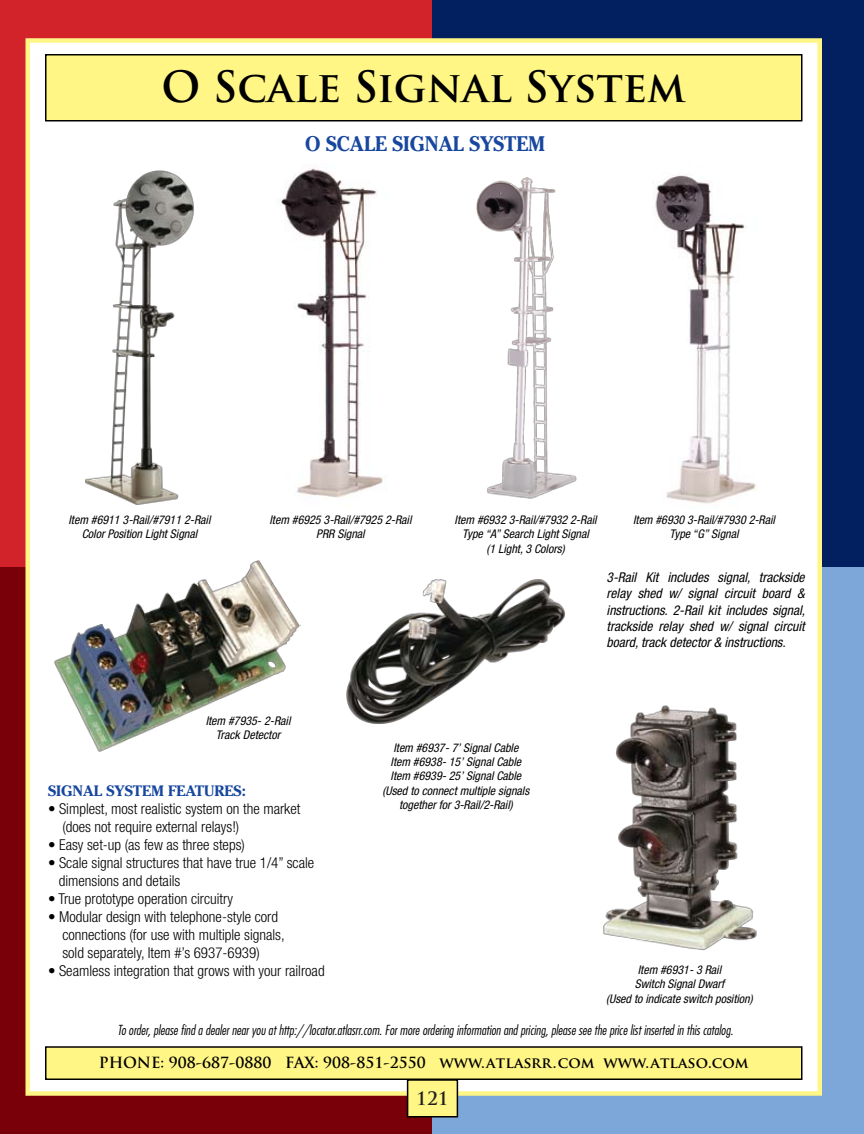
<style>
.page{position:relative;width:864px;height:1134px;background:#fff}
.page>*{position:absolute;margin:0;border:0;box-sizing:border-box;transform-origin:0 0}
.t1{font:700 42px "Trajan Pro";color:#000}
.t2{font:700 21px "Cheltenham";color:#17479e;scale:.94 1}
.t3{font:700 18px "Trajan Pro";color:#221f1f}
.t4{font:300 condensed 15px/18px "Helvetica Neue";color:#000}
.t5{font:700 15px "Trajan Pro";color:#000}
.t6{font:700 15px "Cheltenham";color:#17479e}
.t7{font:italic condensed 13.5px/16.2px "Helvetica Neue";color:#000;text-align:justify}
.t8{font:italic 300 condensed 13.5px "Futura";color:#000}
.t9{font:italic condensed 12px/14.4px "Helvetica Neue";color:#000;text-align:center}
</style>
<div class="page">
<div style="left:0;top:0;width:432px;height:567px;background:#d2232a"></div>
<div style="left:432px;top:0;width:432px;height:567px;background:#02205f"></div>
<div style="left:0;top:567px;width:432px;height:567px;background:#790008"></div>
<div style="left:432px;top:567px;width:432px;height:567px;background:#7da7d8"></div>
<div style="left:26px;top:38px;width:796px;height:1058px;background:#fff;border:4px solid #fff685"></div>
<div style="left:45px;top:54px;width:757px;height:68px;background:#fff685;border:2px solid #000"></div>
<div style="left:45px;top:1046px;width:757px;height:34px;background:#fff685;border:2px solid #000"></div>
<div style="left:407px;top:1079px;width:51px;height:39px;background:#fff685;border:2px solid #000"></div>
<img style="left:85px;top:170px;width:109px;height:335px">
<img style="left:281px;top:168px;width:104px;height:330px">
<img style="left:476px;top:177px;width:101px;height:322px">
<img style="left:655px;top:174px;width:101px;height:330px">
<img style="left:54px;top:560px;width:246px;height:192px">
<img style="left:346px;top:579px;width:219px;height:145px">
<img style="left:603px;top:705px;width:154px;height:246px">
<h1 class="t1" style="left:162px;top:61px;width:526px">O Scale Signal System</h1>
<h2 class="t2" style="left:305px;top:131px;width:257px">O SCALE SIGNAL SYSTEM</h2>
<p class="t9" style="left:69px;top:512px;width:143px">Item #6911 3-Rail/#7911 2-Rail<br>Color Position Light Signal</p>
<p class="t9" style="left:270px;top:512px;width:143px">Item #6925 3-Rail/#7925 2-Rail<br>PRR Signal</p>
<p class="t9" style="left:455px;top:512px;width:143px">Item #6932 3-Rail/#7932 2-Rail<br>Type “A” Search Light Signal<br>(1 Light, 3 Colors)</p>
<p class="t9" style="left:633px;top:512px;width:143px">Item #6930 3-Rail/#7930 2-Rail<br>Type “G” Signal</p>
<p class="t9" style="left:206px;top:713px;width:86px">Item #7935- 2-Rail<br>Track Detector</p>
<p class="t6" style="left:48px;top:782px;width:199px">SIGNAL SYSTEM FEATURES:</p>
<p class="t4" style="left:62px;top:800px;width:239px;text-indent:-14px">• Simplest, most realistic system on the market (does not require external relays!)</p>
<p class="t4" style="left:48px;top:836px;width:198px">• Easy set-up (as few as three steps)</p>
<p class="t4" style="left:59px;top:854px;width:257px;text-indent:-11px">• Scale signal structures that have true 1/4” scale dimensions and details</p>
<p class="t4" style="left:48px;top:890px;width:187px">• True prototype operation circuitry</p>
<p class="t4" style="left:62px;top:908px;width:224px;text-indent:-14px">• Modular design with telephone-style cord connections (for use with multiple signals, sold separately, Item #’s 6937-6939)</p>
<p class="t4" style="left:48px;top:962px;width:278px">• Seamless integration that grows with your railroad</p>
<p class="t9" style="left:383px;top:740px;width:148px">Item #6937- 7’ Signal Cable<br>Item #6938- 15’ Signal Cable<br>Item #6939- 25’ Signal Cable (Used to connect multiple signals together for 3-Rail/2-Rail)</p>
<p class="t7" style="left:607px;top:569px;width:200px">3-Rail Kit includes signal, trackside relay shed w/ signal circuit board &amp; instructions. 2-Rail kit includes signal, trackside relay shed w/ signal circuit board, track detector &amp; instructions.</p>
<p class="t9" style="left:606px;top:962px;width:148px">Item #6931- 3 Rail<br>Switch Signal Dwarf<br>(Used to indicate switch position)</p>
<p class="t8" style="left:118px;top:1022px;width:617px">To order, please find a dealer near you at http://locator.atlasrr.com. For more ordering information and pricing, please see the price list inserted in this catalog.</p>
<p class="t5" style="left:99px;top:1053px;width:651px">PHONE: 908-687-0880 FAX: 908-851-2550 www.atlasrr.com www.atlaso.com</p>
<h3 class="t3" style="left:416px;top:1087px;width:34px">121</h3>
</div>
